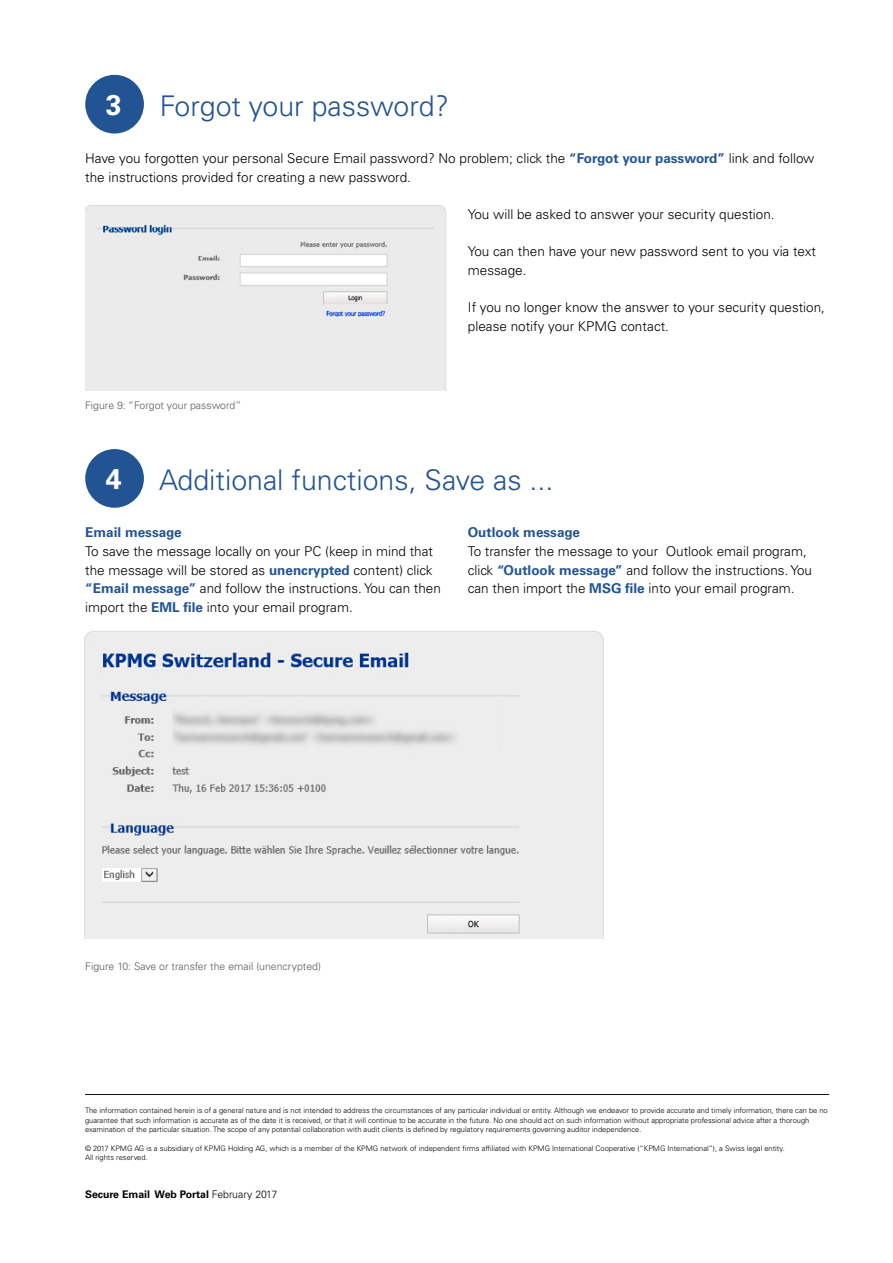
<style>
.page{position:relative;width:893px;height:1263px;background:#fff}
.page>*{position:absolute;margin:0;border:0;box-sizing:border-box;transform-origin:0 0}
.t1{font:300 28.5px "Univers LT Std";color:#225494}
.t2{font:700 28.5px "Univers LT Std";color:#fff}
.t3{font:300 13.5px/18.8px "Univers LT Std";color:#000}
.t4{font:700 13.5px "Univers LT Std";color:#225494}
.t5{font:300 10.5px "Univers LT Std";color:#5f5b57}
.t6{font:700 10.5px "Univers LT Std";color:#000}
.t7{font:300 7.5px/9.3px "Univers LT Std";color:#000}
.s1{font-weight:700;color:#225494}
.s2{font-weight:300}
</style>
<div class="page">
<hr style="left:85px;top:1094px;width:744px;height:1px;background:#000">
<div style="left:85px;top:449px;width:59px;height:59px;background:#225494;border-radius:50%"></div>
<img style="left:85px;top:631px;width:518px;height:307px">
<div style="left:85px;top:75px;width:59px;height:59px;background:#225494;border-radius:50%"></div>
<img style="left:85px;top:205px;width:362px;height:185px">
<h1 class="t2" style="left:106px;top:88px;width:17px">3</h1>
<h1 class="t1" style="left:160px;top:88px;width:291px">Forgot your password?</h1>
<h2 class="t3" style="left:85px;top:149px;width:731px">Have you forgotten your personal Secure Email password? No problem; click the <span class="s1">“Forgot your password”</span> link and follow the instructions provided for creating a new password.</h2>
<h2 class="t3" style="left:468px;top:205px;width:308px">You will be asked to answer your security question.</h2>
<h2 class="t3" style="left:468px;top:242px;width:350px">You can then have your new password sent to you via text message.</h2>
<h2 class="t3" style="left:468px;top:298px;width:359px">If you no longer know the answer to your security question, please notify your KPMG contact.</h2>
<h3 class="t5" style="left:85px;top:399px;width:158px">Figure 9: “Forgot your password”</h3>
<h1 class="t2" style="left:106px;top:462px;width:17px">4</h1>
<h1 class="t1" style="left:159px;top:463px;width:396px">Additional functions, Save as ...</h1>
<h2 class="t4" style="left:85px;top:524px;width:98px">Email message</h2>
<h2 class="t3" style="left:85px;top:542px;width:357px">To save the message locally on your PC (keep in mind that the message will be stored as <span class="s1">unencrypted</span> content) click <span class="s1">“Email message”</span> and follow the instructions. You can then import the <span class="s1">EML file</span> into your email program.</h2>
<h2 class="t4" style="left:468px;top:524px;width:114px">Outlook message</h2>
<h2 class="t3" style="left:468px;top:542px;width:346px">To transfer the message to your Outlook email program, click <span class="s1">“Outlook message”</span> and follow the instructions. You can then import the <span class="s1">MSG file</span> into your email program.</h2>
<h3 class="t5" style="left:85px;top:960px;width:237px">Figure 10: Save or transfer the email (unencrypted)</h3>
<p class="t7" style="left:85px;top:1106px;width:744px">The information contained herein is of a general nature and is not intended to address the circumstances of any particular individual or entity. Although we endeavor to provide accurate and timely information, there can be no guarantee that such information is accurate as of the date it is received, or that it will continue to be accurate in the future. No one should act on such information without appropriate professional advice after a thorough examination of the particular situation. The scope of any potential collaboration with audit clients is defined by regulatory requirements governing auditor independence.</p>
<p class="t7" style="left:85px;top:1143px;width:701px">© 2017 KPMG AG is a subsidiary of KPMG Holding AG, which is a member of the KPMG network of independent firms affiliated with KPMG International Cooperative (“KPMG International”), a Swiss legal entity.<br>All rights reserved.</p>
<h3 class="t6" style="left:85px;top:1188px;width:194px">Secure Email Web Portal <span class="s2">February 2017</span></h3>
</div>
